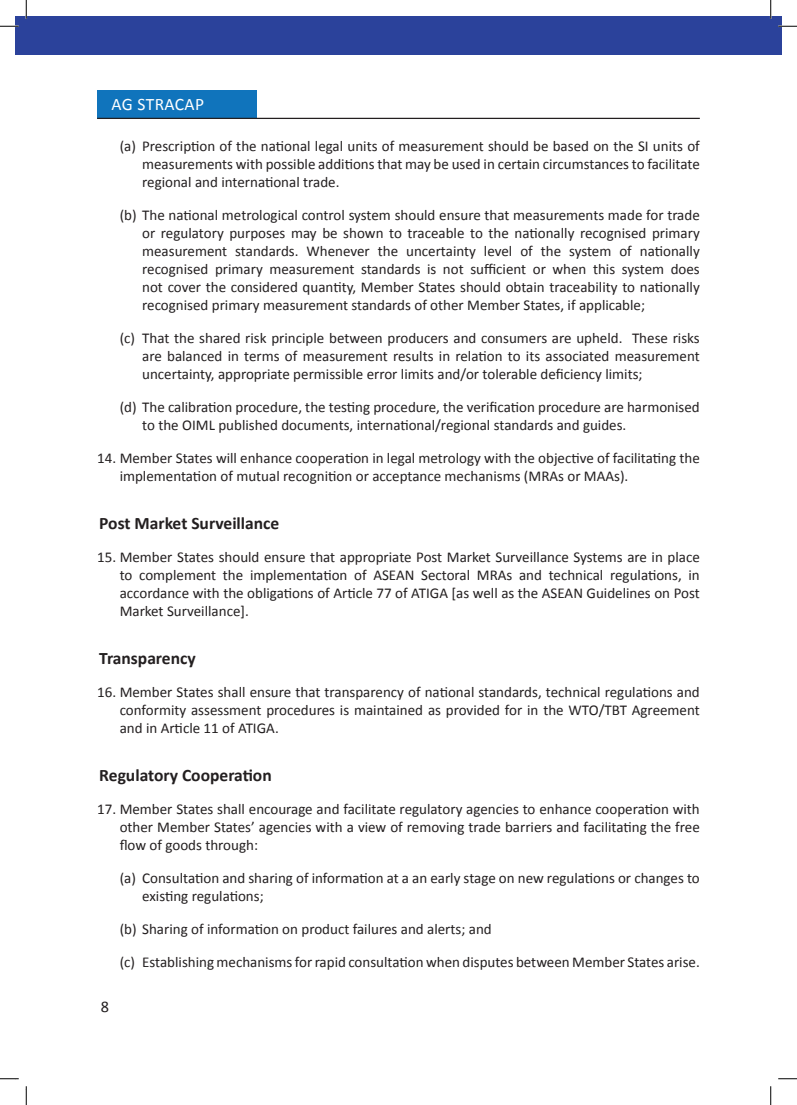
<style>
.page{position:relative;width:797px;height:1105px;background:#fff}
.page>*{position:absolute;margin:0;border:0;box-sizing:border-box;transform-origin:0 0}
.t1{font:700 17.5px "Calibri";color:#231f20}
.t2{font:17.5px "Calibri";letter-spacing:.02em;color:#fff}
.t3{font:16.25px "Calibri";color:#231f20}
.t4{font:15px/18px "Calibri";color:#231f20;text-align:justify}
</style>
<div class="page">
<div style="left:16px;top:16px;width:765px;height:39px;background:#2b429b"></div>
<div style="left:97px;top:90px;width:160px;height:28px;background:#1074bc"></div>
<hr style="left:97px;top:118px;width:602px;height:1px;background:#231f20">
<svg style="left:0;top:25px;width:19px;height:2px"></svg>
<svg style="left:778px;top:25px;width:19px;height:2px"></svg>
<svg style="left:0;top:1078px;width:19px;height:1px"></svg>
<svg style="left:778px;top:1078px;width:19px;height:1px"></svg>
<svg style="left:25px;top:0;width:2px;height:19px"></svg>
<svg style="left:25px;top:1086px;width:2px;height:19px"></svg>
<svg style="left:770px;top:0;width:1px;height:19px"></svg>
<svg style="left:770px;top:1086px;width:1px;height:19px"></svg>
<p class="t2" style="left:111px;top:93px;width:94px">AG STRACAP</p>
<p class="t4" style="left:142px;top:137px;width:559px;text-indent:-22px">(a) Prescription of the national legal units of measurement should be based on the SI units of measurements with possible additions that may be used in certain circumstances to facilitate regional and international trade.</p>
<p class="t4" style="left:142px;top:206px;width:559px;text-indent:-22px">(b) The national metrological control system should ensure that measurements made for trade or regulatory purposes may be shown to traceable to the nationally recognised primary measurement standards. Whenever the uncertainty level of the system of nationally recognised primary measurement standards is not sufficient or when this system does not cover the considered quantity, Member States should obtain traceability to nationally recognised primary measurement standards of other Member States, if applicable;</p>
<p class="t4" style="left:142px;top:329px;width:559px;text-indent:-22px">(c) That the shared risk principle between producers and consumers are upheld. These risks are balanced in terms of measurement results in relation to its associated measurement uncertainty, appropriate permissible error limits and/or tolerable deficiency limits;</p>
<p class="t4" style="left:142px;top:398px;width:559px;text-indent:-22px">(d) The calibration procedure, the testing procedure, the verification procedure are harmonised to the OIML published documents, international/regional standards and guides.</p>
<p class="t4" style="left:120px;top:449px;width:581px;text-indent:-22px">14. Member States will enhance cooperation in legal metrology with the objective of facilitating the implementation of mutual recognition or acceptance mechanisms (MRAs or MAAs).</p>
<p class="t1" style="left:99px;top:512px;width:182px">Post Market Surveillance</p>
<p class="t4" style="left:120px;top:548px;width:581px;text-indent:-22px">15. Member States should ensure that appropriate Post Market Surveillance Systems are in place to complement the implementation of ASEAN Sectoral MRAs and technical regulations, in accordance with the obligations of Article 77 of ATIGA [as well as the ASEAN Guidelines on Post Market Surveillance].</p>
<p class="t1" style="left:99px;top:647px;width:98px">Transparency</p>
<p class="t4" style="left:120px;top:683px;width:581px;text-indent:-22px">16. Member States shall ensure that transparency of national standards, technical regulations and conformity assessment procedures is maintained as provided for in the WTO/TBT Agreement and in Article 11 of ATIGA.</p>
<p class="t1" style="left:99px;top:764px;width:174px">Regulatory Cooperation</p>
<p class="t4" style="left:120px;top:800px;width:581px;text-indent:-22px">17. Member States shall encourage and facilitate regulatory agencies to enhance cooperation with other Member States’ agencies with a view of removing trade barriers and facilitating the free flow of goods through:</p>
<p class="t4" style="left:142px;top:869px;width:559px;text-indent:-22px">(a) Consultation and sharing of information at a an early stage on new regulations or changes to existing regulations;</p>
<p class="t4" style="left:120px;top:920px;width:373px">(b) Sharing of information on product failures and alerts; and</p>
<p class="t4" style="left:120px;top:953px;width:581px">(c) Establishing mechanisms for rapid consultation when disputes between Member States arise.</p>
<p class="t3" style="left:101px;top:996px;width:10px">8</p>
</div>
